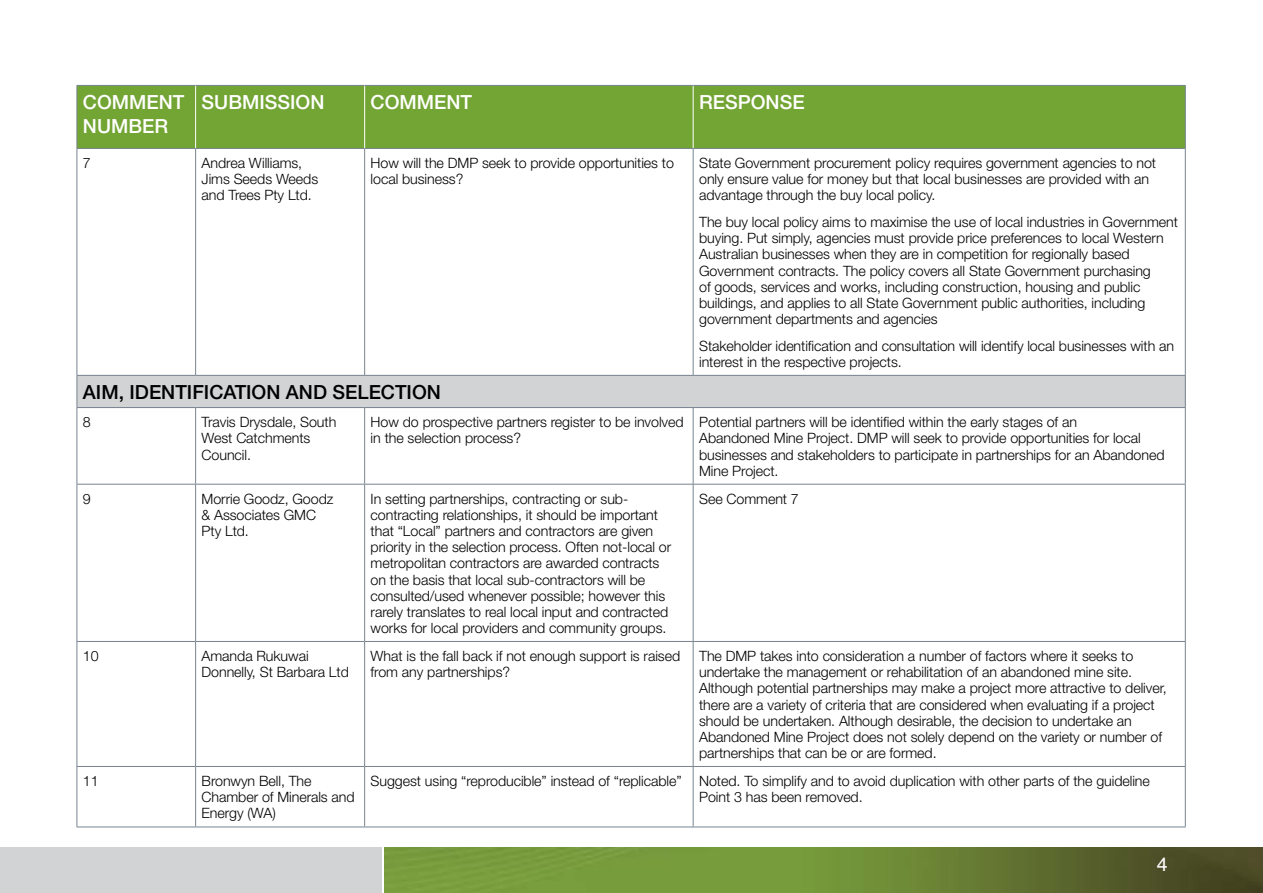
<style>
.page{position:relative;width:1263px;height:893px;background:#fff}
.page>*{position:absolute;margin:0;border:0;box-sizing:border-box;transform-origin:0 0}
.table_Header_Row{font:500 19.5px/23.4px "Helvetica Neue";color:#fff}
.table_Section_Row{font:500 19.5px "Helvetica Neue";color:#000}
.t1{font:19.5px "Helvetica";color:#fff}
.table_Body{font:300 14.25px/16.2px "Helvetica Neue";letter-spacing:-.005em;color:#000}
</style>
<div class="page">
<img style="left:385px;top:847px;width:878px;height:46px">
<div style="left:0;top:847px;width:382px;height:46px;background:#d1d3d4"></div>
<div style="left:78px;top:86px;width:1107px;height:62px;background:#73a534"></div>
<div style="left:77px;top:375px;width:1108px;height:33px;background:#d1d3d4"></div>
<hr style="left:77px;top:149px;width:1px;height:226px;background:#77848f">
<hr style="left:195px;top:149px;width:1px;height:226px;background:#77848f">
<hr style="left:364px;top:149px;width:1px;height:226px;background:#77848f">
<hr style="left:693px;top:149px;width:1px;height:226px;background:#77848f">
<hr style="left:1185px;top:149px;width:1px;height:226px;background:#77848f">
<hr style="left:77px;top:408px;width:1px;height:76px;background:#77848f">
<hr style="left:195px;top:408px;width:1px;height:76px;background:#77848f">
<hr style="left:364px;top:408px;width:1px;height:76px;background:#77848f">
<hr style="left:693px;top:408px;width:1px;height:76px;background:#77848f">
<hr style="left:1185px;top:408px;width:1px;height:76px;background:#77848f">
<hr style="left:77px;top:484px;width:119px;height:1px;background:#77848f">
<hr style="left:77px;top:485px;width:1px;height:156px;background:#77848f">
<hr style="left:196px;top:484px;width:169px;height:1px;background:#77848f">
<hr style="left:195px;top:485px;width:1px;height:156px;background:#77848f">
<hr style="left:365px;top:484px;width:328px;height:1px;background:#77848f">
<hr style="left:364px;top:485px;width:1px;height:156px;background:#77848f">
<hr style="left:693px;top:484px;width:493px;height:1px;background:#77848f">
<hr style="left:693px;top:485px;width:1px;height:156px;background:#77848f">
<hr style="left:1185px;top:485px;width:1px;height:156px;background:#77848f">
<hr style="left:77px;top:641px;width:119px;height:1px;background:#77848f">
<hr style="left:77px;top:642px;width:1px;height:124px;background:#77848f">
<hr style="left:196px;top:641px;width:169px;height:1px;background:#77848f">
<hr style="left:195px;top:642px;width:1px;height:124px;background:#77848f">
<hr style="left:365px;top:641px;width:328px;height:1px;background:#77848f">
<hr style="left:364px;top:642px;width:1px;height:124px;background:#77848f">
<hr style="left:693px;top:641px;width:493px;height:1px;background:#77848f">
<hr style="left:693px;top:642px;width:1px;height:124px;background:#77848f">
<hr style="left:1185px;top:642px;width:1px;height:124px;background:#77848f">
<hr style="left:77px;top:766px;width:119px;height:1px;background:#77848f">
<hr style="left:77px;top:767px;width:1px;height:60px;background:#77848f">
<hr style="left:196px;top:766px;width:169px;height:1px;background:#77848f">
<hr style="left:195px;top:767px;width:1px;height:60px;background:#77848f">
<hr style="left:365px;top:766px;width:328px;height:1px;background:#77848f">
<hr style="left:364px;top:767px;width:1px;height:60px;background:#77848f">
<hr style="left:693px;top:766px;width:493px;height:1px;background:#77848f">
<hr style="left:693px;top:767px;width:1px;height:60px;background:#77848f">
<hr style="left:1185px;top:767px;width:1px;height:60px;background:#77848f">
<hr style="left:77px;top:827px;width:119px;height:1px;background:#77848f">
<hr style="left:196px;top:827px;width:169px;height:1px;background:#77848f">
<hr style="left:365px;top:827px;width:328px;height:1px;background:#77848f">
<hr style="left:693px;top:827px;width:493px;height:1px;background:#77848f">
<hr style="left:77px;top:85px;width:119px;height:1px;background:#77848f">
<hr style="left:77px;top:86px;width:1px;height:62px;background:#77848f">
<hr style="left:196px;top:85px;width:169px;height:1px;background:#77848f">
<hr style="left:365px;top:85px;width:328px;height:1px;background:#77848f">
<hr style="left:693px;top:85px;width:493px;height:1px;background:#77848f">
<hr style="left:1185px;top:86px;width:1px;height:62px;background:#77848f">
<hr style="left:77px;top:148px;width:119px;height:1px;background:#77848f">
<hr style="left:196px;top:148px;width:169px;height:1px;background:#77848f">
<hr style="left:365px;top:148px;width:328px;height:1px;background:#77848f">
<hr style="left:693px;top:148px;width:493px;height:1px;background:#77848f">
<hr style="left:195px;top:86px;width:1px;height:62px;background:#fff">
<hr style="left:364px;top:86px;width:1px;height:62px;background:#fff">
<hr style="left:693px;top:86px;width:1px;height:62px;background:#fff">
<hr style="left:77px;top:375px;width:119px;height:1px;background:#77848f">
<hr style="left:77px;top:376px;width:1px;height:31px;background:#77848f">
<hr style="left:196px;top:375px;width:169px;height:1px;background:#77848f">
<hr style="left:365px;top:375px;width:328px;height:1px;background:#77848f">
<hr style="left:693px;top:375px;width:493px;height:1px;background:#77848f">
<hr style="left:1185px;top:376px;width:1px;height:31px;background:#77848f">
<hr style="left:77px;top:407px;width:119px;height:1px;background:#77848f">
<hr style="left:196px;top:407px;width:169px;height:1px;background:#77848f">
<hr style="left:365px;top:407px;width:328px;height:1px;background:#77848f">
<hr style="left:693px;top:407px;width:493px;height:1px;background:#77848f">
<p class="table_Header_Row" style="left:83px;top:90px;width:103px">COMMENT<br>NUMBER</p>
<p class="table_Header_Row" style="left:202px;top:90px;width:124px">SUBMISSION</p>
<p class="table_Header_Row" style="left:371px;top:90px;width:103px">COMMENT</p>
<p class="table_Header_Row" style="left:699px;top:90px;width:107px">RESPONSE</p>
<p class="table_Body" style="left:83px;top:155px;width:9px">7</p>
<p class="table_Body" style="left:202px;top:155px;width:118px">Andrea Williams,<br>Jims Seeds Weeds and Trees Pty Ltd.</p>
<p class="table_Body" style="left:371px;top:155px;width:305px">How will the DMP seek to provide opportunities to local business?</p>
<p class="table_Body" style="left:699px;top:155px;width:458px">State Government procurement policy requires government agencies to not only ensure value for money but that local businesses are provided with an advantage through the buy local policy.</p>
<p class="table_Body" style="left:699px;top:214px;width:480px">The buy local policy aims to maximise the use of local industries in Government buying. Put simply, agencies must provide price preferences to local Western Australian businesses when they are in competition for regionally based Government contracts. The policy covers all State Government purchasing<br>of goods, services and works, including construction, housing and public buildings, and applies to all State Government public authorities, including government departments and agencies</p>
<p class="table_Body" style="left:699px;top:337px;width:476px">Stakeholder identification and consultation will identify local businesses with an interest in the respective projects.</p>
<p class="table_Section_Row" style="left:83px;top:380px;width:359px">AIM, IDENTIFICATION AND SELECTION</p>
<p class="table_Body" style="left:83px;top:414px;width:9px">8</p>
<p class="table_Body" style="left:202px;top:414px;width:136px">Travis Drysdale, South<br>West Catchments<br>Council.</p>
<p class="table_Body" style="left:371px;top:414px;width:314px">How do prospective partners register to be involved in the selection process?</p>
<p class="table_Body" style="left:699px;top:414px;width:467px">Potential partners will be identified within the early stages of an<br>Abandoned Mine Project. DMP will seek to provide opportunities for local businesses and stakeholders to participate in partnerships for an Abandoned Mine Project.</p>
<p class="table_Body" style="left:83px;top:490px;width:9px">9</p>
<p class="table_Body" style="left:202px;top:490px;width:133px">Morrie Goodz, Goodz &amp; Associates GMC<br>Pty Ltd.</p>
<p class="table_Body" style="left:371px;top:490px;width:302px">In setting partnerships, contracting or sub&shy;contracting relationships, it should be important that “Local” partners and contractors are given priority in the selection process. Often not-local or metropolitan contractors are awarded contracts on the basis that local sub-contractors will be consulted/used whenever possible; however this rarely translates to real local input and contracted works for local providers and community groups.</p>
<p class="table_Body" style="left:699px;top:490px;width:101px">See Comment 7</p>
<p class="table_Body" style="left:83px;top:648px;width:17px">10</p>
<p class="table_Body" style="left:202px;top:648px;width:149px">Amanda Rukuwai<br>Donnelly, St Barbara Ltd</p>
<p class="table_Body" style="left:371px;top:648px;width:311px">What is the fall back if not enough support is raised from any partnerships?</p>
<p class="table_Body" style="left:699px;top:648px;width:469px">The DMP takes into consideration a number of factors where it seeks to undertake the management or rehabilitation of an abandoned mine site.<br>Although potential partnerships may make a project more attractive to deliver, there are a variety of criteria that are considered when evaluating if a project should be undertaken. Although desirable, the decision to undertake an Abandoned Mine Project does not solely depend on the variety or number of partnerships that can be or are formed.</p>
<p class="table_Body" style="left:83px;top:773px;width:17px">11</p>
<p class="table_Body" style="left:202px;top:773px;width:155px">Bronwyn Bell, The<br>Chamber of Minerals and<br>Energy (WA)</p>
<p class="table_Body" style="left:371px;top:773px;width:312px">Suggest using “reproducible” instead of “replicable”</p>
<p class="table_Body" style="left:699px;top:773px;width:452px">Noted. To simplify and to avoid duplication with other parts of the guideline<br>Point 3 has been removed.</p>
<h1 class="t1" style="left:1157px;top:849px;width:12px">4</h1>
</div>
